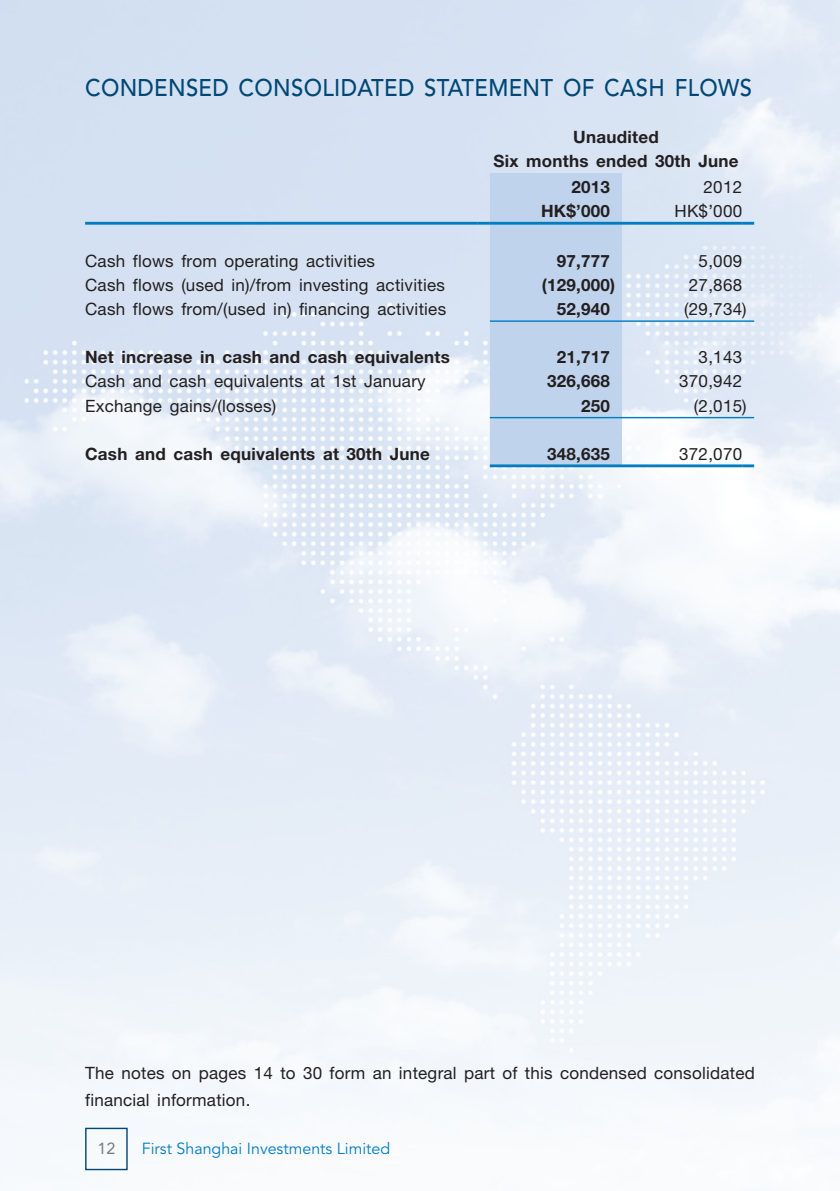
<style>
.page{position:relative;width:840px;height:1191px;background:#fff}
.page>*{position:absolute;margin:0;border:0;box-sizing:border-box;transform-origin:0 0}
.t1{font:500 24px "Avenir LT Std";letter-spacing:.015em;color:#004775;scale:.92 1}
._15_Table_Stub{font:17px "Helvetica Neue LT Std";letter-spacing:.015em;color:#231f20}
._31_table_tab_6pt{font:17px/27px "Helvetica Neue LT Std";letter-spacing:.015em;color:#231f20}
._31_table_tab_6pt-2{font:700 17px "Helvetica Neue LT Std";letter-spacing:.015em;color:#231f20}
._15_Table_Stub-2{font:700 17px "Helvetica Neue LT Std";letter-spacing:.015em;color:#231f20}
.t2{font:16px "Avenir LT Std";color:#007cc2}
.t3{font:16px "Avenir LT Std";color:#76787b}
</style>
<div class="page">
<img style="left:0;top:0;width:839px;height:1171px">
<div style="left:85px;top:1127px;width:43px;height:43px;border:1px solid #004775"></div>
<hr style="left:85px;top:222px;width:392px;height:3px;background:#007cc2">
<hr style="left:621px;top:222px;width:120px;height:3px;background:#007cc2">
<svg style="left:741px;top:222px;width:12px;height:3px"></svg>
<hr style="left:621px;top:464px;width:120px;height:3px;background:#007cc2">
<svg style="left:741px;top:464px;width:12px;height:3px"></svg>
<hr style="left:621px;top:320px;width:120px;height:2px;background:#007cc2">
<svg style="left:741px;top:320px;width:12px;height:2px"></svg>
<svg style="left:477px;top:173px;width:144px;height:294px"></svg>
<hr style="left:621px;top:417px;width:120px;height:1px;background:#007cc2">
<svg style="left:741px;top:417px;width:12px;height:1px"></svg>
<p class="t1" style="left:85px;top:74px;width:726px">CONDENSED CONSOLIDATED STATEMENT OF CASH FLOWS</p>
<p class="_31_table_tab_6pt-2" style="left:573px;top:126px;width:87px">Unaudited</p>
<p class="_31_table_tab_6pt-2" style="left:493px;top:150px;width:246px">Six months ended 30th June</p>
<p class="_31_table_tab_6pt-2" style="left:571px;top:176px;width:40px">2013</p>
<p class="_31_table_tab_6pt" style="left:703px;top:173px;width:40px">2012</p>
<p class="_31_table_tab_6pt-2" style="left:541px;top:201px;width:70px">HK$’000</p>
<p class="_31_table_tab_6pt" style="left:674px;top:197px;width:69px">HK$’000</p>
<p class="_15_Table_Stub" style="left:85px;top:251px;width:291px">Cash flows from operating activities</p>
<p class="_31_table_tab_6pt-2" style="left:556px;top:250px;width:55px">97,777</p>
<p class="_31_table_tab_6pt" style="left:698px;top:247px;width:45px">5,009</p>
<p class="_15_Table_Stub" style="left:85px;top:275px;width:361px">Cash flows (used in)/from investing activities</p>
<p class="_31_table_tab_6pt-2" style="left:541px;top:274px;width:75px">(129,000)</p>
<p class="_31_table_tab_6pt" style="left:688px;top:271px;width:55px">27,868</p>
<p class="_15_Table_Stub" style="left:85px;top:299px;width:362px">Cash flows from/(used in) financing activities</p>
<p class="_31_table_tab_6pt-2" style="left:556px;top:298px;width:55px">52,940</p>
<p class="_31_table_tab_6pt" style="left:684px;top:295px;width:64px">(29,734)</p>
<p class="_15_Table_Stub-2" style="left:85px;top:347px;width:366px">Net increase in cash and cash equivalents</p>
<p class="_31_table_tab_6pt-2" style="left:556px;top:347px;width:55px">21,717</p>
<p class="_31_table_tab_6pt" style="left:698px;top:343px;width:45px">3,143</p>
<p class="_15_Table_Stub" style="left:85px;top:371px;width:342px">Cash and cash equivalents at 1st January</p>
<p class="_31_table_tab_6pt-2" style="left:546px;top:371px;width:64px">326,668</p>
<p class="_31_table_tab_6pt" style="left:678px;top:368px;width:64px">370,942</p>
<p class="_15_Table_Stub" style="left:85px;top:395px;width:192px">Exchange gains/(losses)</p>
<p class="_31_table_tab_6pt-2" style="left:581px;top:395px;width:30px">250</p>
<p class="_31_table_tab_6pt" style="left:693px;top:392px;width:54px">(2,015)</p>
<p class="_15_Table_Stub-2" style="left:85px;top:443px;width:346px">Cash and cash equivalents at 30th June</p>
<p class="_31_table_tab_6pt-2" style="left:546px;top:443px;width:64px">348,635</p>
<p class="_31_table_tab_6pt" style="left:678px;top:440px;width:64px">372,070</p>
<p class="_31_table_tab_6pt" style="left:85px;top:1059px;width:670px">The notes on pages 14 to 30 form an integral part of this condensed consolidated financial information.</p>
<p class="t3" style="left:97px;top:1139px;width:19px">12</p>
<p class="t2" style="left:142px;top:1139px;width:250px">First Shanghai Investments Limited</p>
</div>
